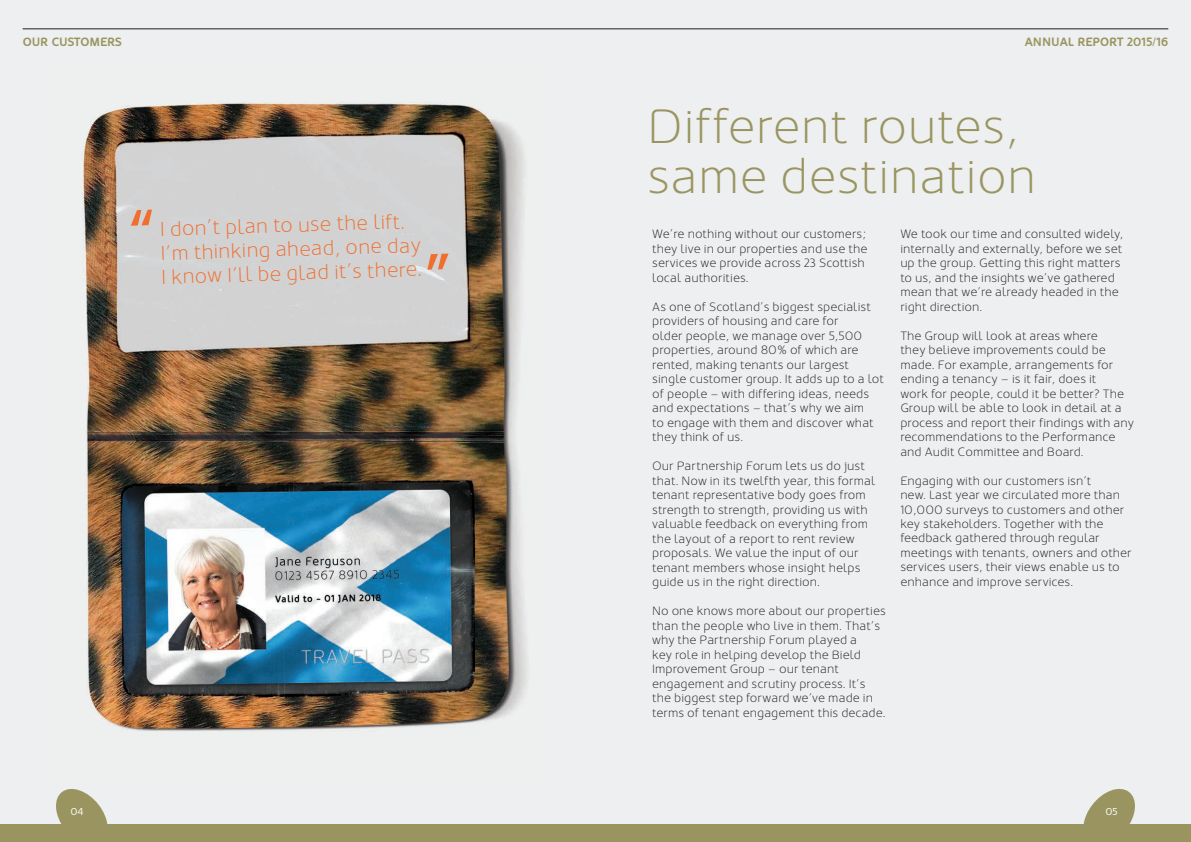
<style>
.page{position:relative;width:1191px;height:842px;background:#edeff0}
.page>*{position:absolute;margin:0;border:0;box-sizing:border-box;transform-origin:0 0}
.t1{font:300 48px/50px "Oblik";color:#9a9560}
.t2{font:300 20px/24px "Oblik";color:#f06f2f}
.t3{font:300 12px/14.5px "Oblik";color:#231f20}
.t4{font:700 12px "Oblik";color:#9a9560}
.t5{font:10px "Oblik";color:#fff}
</style>
<div class="page">
<img style="left:82px;top:102px;width:445px;height:630px">
<hr style="left:23px;top:29px;width:1145px;height:1px;background:#231f20">
<div style="left:0;top:825px;width:1191px;height:17px;background:#9a9560"></div>
<svg style="left:1083px;top:789px;width:54px;height:36px"></svg>
<svg style="left:53px;top:789px;width:55px;height:36px"></svg>
<svg style="left:130px;top:210px;width:22px;height:16px"></svg>
<svg style="left:427px;top:254px;width:22px;height:16px"></svg>
<p class="t4" style="left:23px;top:35px;width:101px">OUR CUSTOMERS</p>
<p class="t4" style="left:1024px;top:35px;width:145px">ANNUAL REPORT 2015/16</p>
<h2 class="t2" style="left:159px;top:218px;width:262px;rotate:-2deg">I don’t plan to use the lift.<br>I’m thinking ahead, one day<br>I know I’ll be glad it’s there.</h2>
<p class="t5" style="left:70px;top:806px;width:15px">04</p>
<h1 class="t1" style="left:647px;top:102px;width:391px">Different routes, same destination</h1>
<p class="t3" style="left:652px;top:227px;width:217px">We’re nothing without our customers; they live in our properties and use the services we provide across 23 Scottish local authorities.</p>
<p class="t3" style="left:652px;top:300px;width:233px">As one of Scotland’s biggest specialist providers of housing and care for<br>older people, we manage over 5,500 properties, around 80% of which are rented, making tenants our largest single customer group. It adds up to a lot of people – with differing ideas, needs and expectations – that’s why we aim<br>to engage with them and discover what they think of us.</p>
<p class="t3" style="left:652px;top:459px;width:225px">Our Partnership Forum lets us do just that. Now in its twelfth year, this formal tenant representative body goes from strength to strength, providing us with valuable feedback on everything from the layout of a report to rent review proposals. We value the input of our tenant members whose insight helps guide us in the right direction.</p>
<p class="t3" style="left:652px;top:604px;width:235px">No one knows more about our properties than the people who live in them. That’s why the Partnership Forum played a<br>key role in helping develop the Bield Improvement Group – our tenant engagement and scrutiny process. It’s the biggest step forward we’ve made in terms of tenant engagement this decade.</p>
<p class="t3" style="left:900px;top:227px;width:224px">We took our time and consulted widely, internally and externally, before we set up the group. Getting this right matters to us, and the insights we’ve gathered mean that we’re already headed in the right direction.</p>
<p class="t3" style="left:900px;top:329px;width:235px">The Group will look at areas where<br>they believe improvements could be made. For example, arrangements for ending a tenancy – is it fair, does it<br>work for people, could it be better? The Group will be able to look in detail at a process and report their findings with any recommendations to the Performance and Audit Committee and Board.</p>
<p class="t3" style="left:900px;top:473px;width:233px">Engaging with our customers isn’t<br>new. Last year we circulated more than 10,000 surveys to customers and other key stakeholders. Together with the feedback gathered through regular meetings with tenants, owners and other services users, their views enable us to enhance and improve services.</p>
<p class="t5" style="left:1105px;top:806px;width:14px">05</p>
</div>
